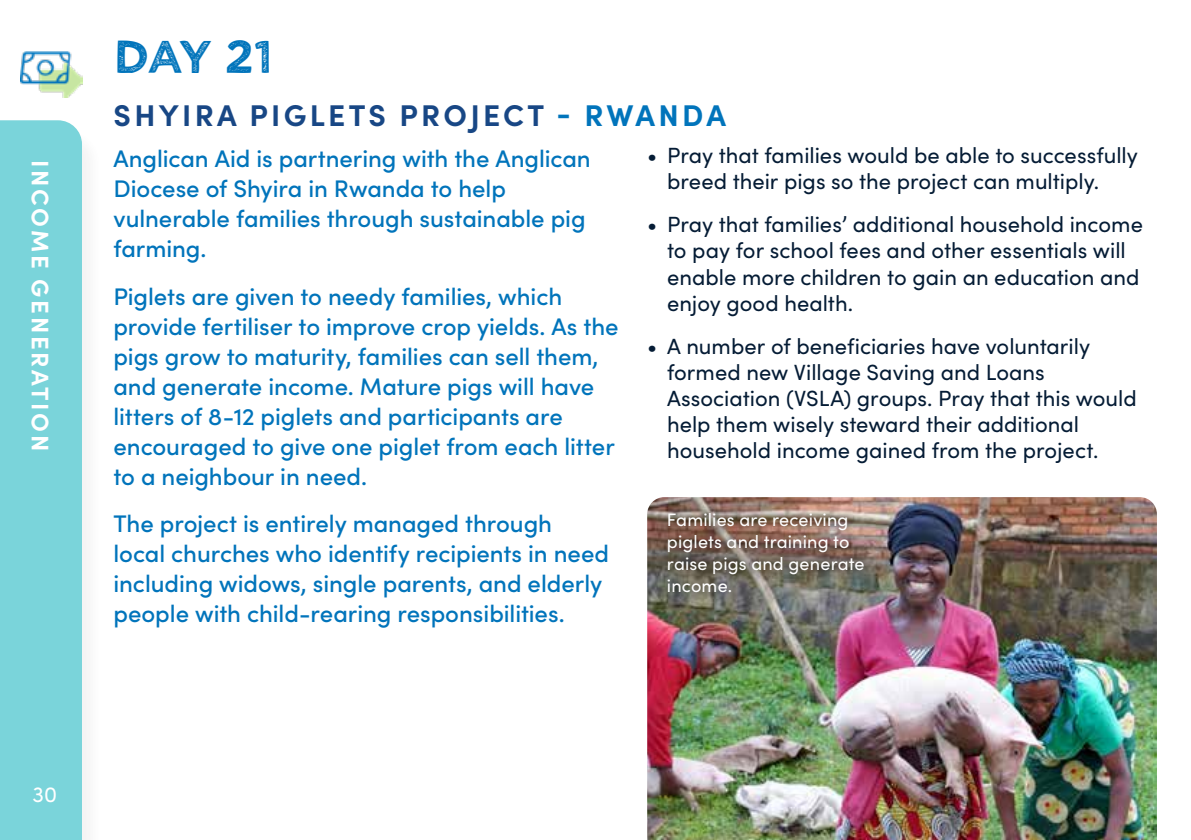
<style>
.page{position:relative;width:1191px;height:840px;background:#fff}
.page>*{position:absolute;margin:0;border:0;box-sizing:border-box;transform-origin:0 0}
.t1{font:46px "Wicked Grit";color:#0174bb}
.t2{font:700 30px "Sofia Pro";letter-spacing:.11em;color:#184785}
.t3{font:500 24px/30px "Sofia Pro";letter-spacing:-.005em;color:#0174bb}
.t4{font:700 24px "Sofia Pro";letter-spacing:.11em;color:#fff}
.t5{font:22px/26px "Sofia Pro";color:#051c35}
.t6{font:22px "Sofia Pro";color:#fff}
.t7{font:18px/22px "Sofia Pro";letter-spacing:.01em;color:#fff}
.s1{color:#0174bb}
</style>
<div class="page">
<div style="left:0;top:126px;width:104px;height:713px;background:#f9f9f9"></div>
<div style="left:0;top:120px;width:82px;height:719px;background:#7ad4da"></div>
<img style="left:647px;top:497px;width:510px;height:342px">
<img style="left:21px;top:51px;width:61px;height:46px">
<div style="left:657px;top:502px;width:217px;height:100px;background:#000;opacity:.75"></div>
<p class="t4" style="left:59px;top:160px;width:292px;rotate:90deg">INCOME GENERATION</p>
<h1 class="t1" style="left:113px;top:27px;width:161px">DAY 21</h1>
<p class="t2" style="left:114px;top:92px;width:614px">SHYIRA PIGLETS PROJECT <span class="s1">- RWANDA</span></p>
<p class="t3" style="left:113px;top:142px;width:479px">Anglican Aid is partnering with the Anglican Diocese of Shyira in Rwanda to help vulnerable families through sustainable pig farming.</p>
<p class="t3" style="left:113px;top:279px;width:506px">Piglets are given to needy families, which provide fertiliser to improve crop yields. As the pigs grow to maturity, families can sell them, and generate income. Mature pigs will have litters of 8-12 piglets and participants are encouraged to give one piglet from each litter to a neighbour in need.</p>
<p class="t3" style="left:113px;top:506px;width:497px">The project is entirely managed through local churches who identify recipients in need including widows, single parents, and elderly people with child-rearing responsibilities.</p>
<p class="t5" style="left:667px;top:141px;width:472px;text-indent:-20px">• Pray that families would be able to successfully breed their pigs so the project can multiply.</p>
<p class="t5" style="left:667px;top:210px;width:477px;text-indent:-20px">• Pray that families’ additional household income to pay for school fees and other essentials will enable more children to gain an education and enjoy good health.</p>
<p class="t5" style="left:667px;top:331px;width:471px;text-indent:-20px">• A number of beneficiaries have voluntarily formed new Village Saving and Loans Association (VSLA) groups. Pray that this would help them wisely steward their additional household income gained from the project.</p>
<p class="t7" style="left:667px;top:507px;width:199px">Families are receiving piglets and training to raise pigs and generate income.</p>
<p class="t6" style="left:32px;top:777px;width:26px">30</p>
</div>
